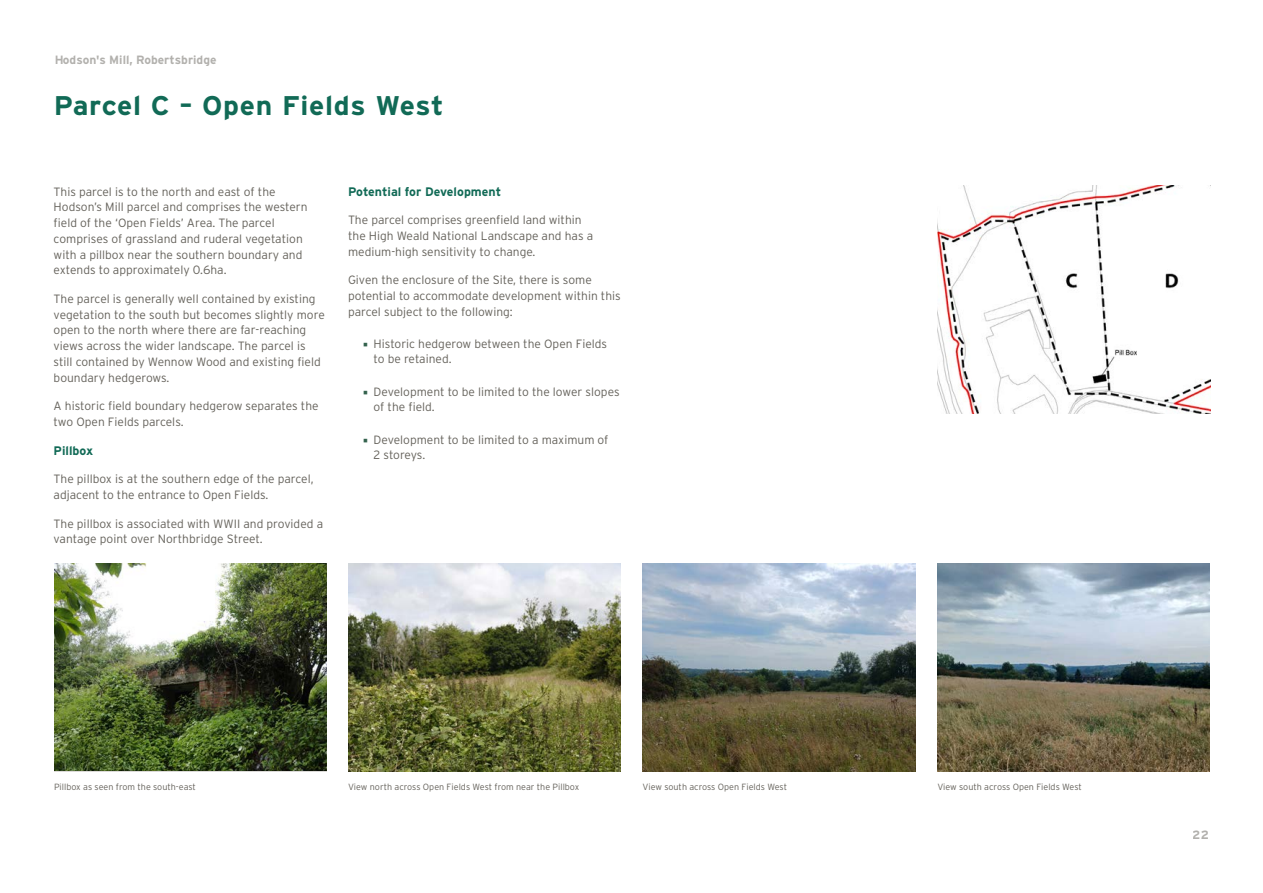
<style>
.page{position:relative;width:1263px;height:893px;background:#fff}
.page>*{position:absolute;margin:0;border:0;box-sizing:border-box;transform-origin:0 0}
.TEP-Main_Heading{font:700 27px "Interstate";letter-spacing:.025em;color:#116a56;scale:1.05 1}
.TEP-Body_Text{font:700 12.3px "Interstate";color:#116a56}
.TEP-Body_Text-2{font:300 12px/15.8px "Interstate";color:#65625b}
.t1{font:700 12px "Interstate";color:#65625b}
.TEP-Image_Caption_-_Right_Justify{font:300 9px "Interstate";color:#65625b}
</style>
<div class="page">
<img style="left:643px;top:564px;width:272px;height:207px">
<img style="left:937px;top:564px;width:273px;height:207px">
<img style="left:348px;top:564px;width:272px;height:207px">
<img style="left:54px;top:564px;width:272px;height:206px">
<img style="left:937px;top:185px;width:273px;height:228px">
<p class="t1" style="left:54px;top:53px;width:164px">Hodson's Mill, Robertsbridge</p>
<p class="TEP-Main_Heading" style="left:54px;top:91px;width:373px">Parcel C – Open Fields West</p>
<p class="TEP-Body_Text-2" style="left:54px;top:183px;width:255px">This parcel is to the north and east of the Hodson’s Mill parcel and comprises the western field of the ‘Open Fields’ Area. The parcel comprises of grassland and ruderal vegetation with a pillbox near the southern boundary and extends to approximately 0.6ha.</p>
<p class="TEP-Body_Text-2" style="left:54px;top:291px;width:273px">The parcel is generally well contained by existing vegetation to the south but becomes slightly more open to the north where there are far-reaching views across the wider landscape. The parcel is still contained by Wennow Wood and existing field boundary hedgerows.</p>
<p class="TEP-Body_Text-2" style="left:54px;top:398px;width:266px">A historic field boundary hedgerow separates the two Open Fields parcels.</p>
<p class="TEP-Body_Text" style="left:54px;top:444px;width:41px">Pillbox</p>
<p class="TEP-Body_Text-2" style="left:54px;top:471px;width:261px">The pillbox is at the southern edge of the parcel, adjacent to the entrance to Open Fields.</p>
<p class="TEP-Body_Text-2" style="left:54px;top:515px;width:271px">The pillbox is associated with WWII and provided a vantage point over Northbridge Street.</p>
<p class="TEP-Body_Text" style="left:348px;top:185px;width:155px">Potential for Development</p>
<p class="TEP-Body_Text-2" style="left:348px;top:212px;width:247px">The parcel comprises greenfield land within the High Weald National Landscape and has a medium-high sensitivity to change.</p>
<p class="TEP-Body_Text-2" style="left:348px;top:272px;width:274px">Given the enclosure of the Site, there is some potential to accommodate development within this parcel subject to the following:</p>
<p class="TEP-Body_Text-2" style="left:374px;top:336px;width:235px;line-height:15px">Historic hedgerow between the Open Fields to be retained.</p>
<p class="TEP-Body_Text-2" style="left:374px;top:384px;width:248px;line-height:15px">Development to be limited to the lower slopes of the field.</p>
<p class="TEP-Body_Text-2" style="left:374px;top:432px;width:236px;line-height:15px">Development to be limited to a maximum of<br>2 storeys.</p>
<p class="TEP-Image_Caption_-_Right_Justify" style="left:54px;top:782px;width:143px">Pillbox as seen from the south-east</p>
<p class="TEP-Image_Caption_-_Right_Justify" style="left:348px;top:782px;width:233px">View north across Open Fields West from near the Pillbox</p>
<p class="TEP-Image_Caption_-_Right_Justify" style="left:643px;top:782px;width:146px">View south across Open Fields West</p>
<p class="TEP-Image_Caption_-_Right_Justify" style="left:937px;top:782px;width:146px">View south across Open Fields West</p>
<p class="t1" style="left:1193px;top:828px;width:18px">22</p>
</div>
